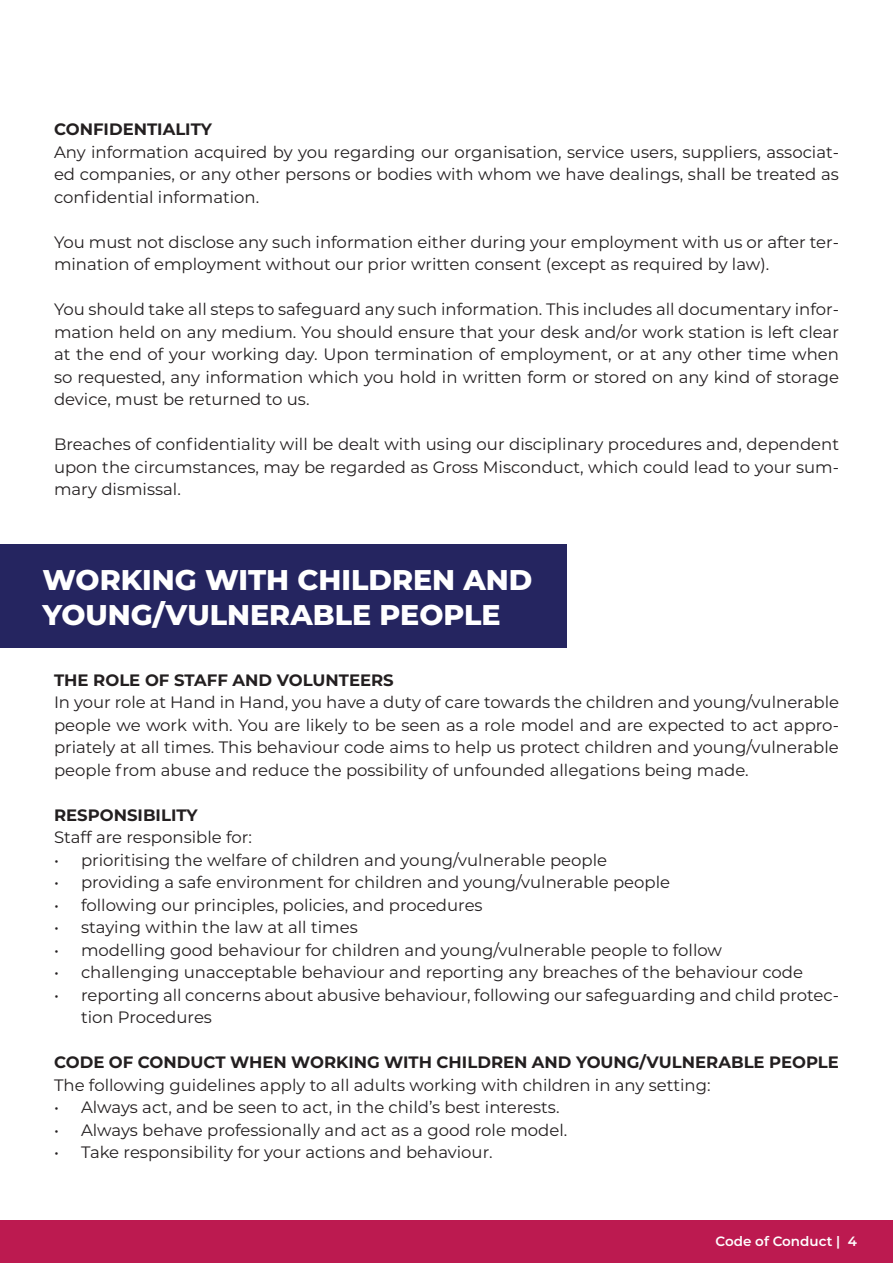
<style>
.page{position:relative;width:893px;height:1263px;background:#fff}
.page>*{position:absolute;margin:0;border:0;box-sizing:border-box;transform-origin:0 0}
.t1{font:800 28.5px/34.5px "Montserrat";color:#fff}
.t2{font:16.5px/22.5px "Montserrat";color:#231f20;text-align:justify}
.t3{font:700 16.5px "Montserrat";color:#231f20}
.t4{font:600 13.5px "Montserrat";color:#fff}
</style>
<div class="page">
<div style="left:0;top:1220px;width:893px;height:43px;background:#bc1a50"></div>
<div style="left:0;top:544px;width:567px;height:104px;background:#252560"></div>
<p class="t3" style="left:54px;top:117px;width:159px">CONFIDENTIALITY</p>
<p class="t2" style="left:54px;top:140px;width:786px">Any information acquired by you regarding our organisation, service users, suppliers, associat&shy;ed companies, or any other persons or bodies with whom we have dealings, shall be treated as confidential information.</p>
<p class="t2" style="left:54px;top:230px;width:786px">You must not disclose any such information either during your employment with us or after ter&shy;mination of employment without our prior written consent (except as required by law).</p>
<p class="t2" style="left:54px;top:297px;width:786px">You should take all steps to safeguard any such information. This includes all documentary infor&shy;mation held on any medium. You should ensure that your desk and/or work station is left clear at the end of your working day. Upon termination of employment, or at any other time when so requested, any information which you hold in written form or stored on any kind of storage device, must be returned to us.</p>
<p class="t2" style="left:54px;top:432px;width:786px">Breaches of confidentiality will be dealt with using our disciplinary procedures and, dependent upon the circumstances, may be regarded as Gross Misconduct, which could lead to your sum&shy;mary dismissal.</p>
<p class="t1" style="left:43px;top:561px;width:491px">WORKING WITH CHILDREN AND<br>YOUNG/VULNERABLE PEOPLE</p>
<p class="t3" style="left:54px;top:668px;width:341px">THE ROLE OF STAFF AND VOLUNTEERS</p>
<p class="t2" style="left:54px;top:690px;width:787px">In your role at Hand in Hand, you have a duty of care towards the children and young/vulnerable people we work with. You are likely to be seen as a role model and are expected to act appro&shy;priately at all times. This behaviour code aims to help us protect children and young/vulnerable people from abuse and reduce the possibility of unfounded allegations being made.</p>
<p class="t3" style="left:54px;top:803px;width:145px">RESPONSIBILITY</p>
<p class="t2" style="left:54px;top:825px;width:200px">Staff are responsible for:</p>
<p class="t2" style="left:54px;top:848px;width:555px">• prioritising the welfare of children and young/vulnerable people</p>
<p class="t2" style="left:54px;top:870px;width:618px">• providing a safe environment for children and young/vulnerable people</p>
<p class="t2" style="left:54px;top:893px;width:430px">• following our principles, policies, and procedures</p>
<p class="t2" style="left:54px;top:915px;width:305px">• staying within the law at all times</p>
<p class="t2" style="left:54px;top:938px;width:670px">• modelling good behaviour for children and young/vulnerable people to follow</p>
<p class="t2" style="left:54px;top:960px;width:750px">• challenging unacceptable behaviour and reporting any breaches of the behaviour code</p>
<p class="t2" style="left:81px;top:983px;width:759px;text-indent:-27px">• reporting all concerns about abusive behaviour, following our safeguarding and child protec&shy;tion Procedures</p>
<p class="t3" style="left:54px;top:1050px;width:786px">CODE OF CONDUCT WHEN WORKING WITH CHILDREN AND YOUNG/VULNERABLE PEOPLE</p>
<p class="t2" style="left:54px;top:1073px;width:658px">The following guidelines apply to all adults working with children in any setting:</p>
<p class="t2" style="left:54px;top:1095px;width:507px">• Always act, and be seen to act, in the child’s best interests.</p>
<p class="t2" style="left:54px;top:1118px;width:515px">• Always behave professionally and act as a good role model.</p>
<p class="t2" style="left:54px;top:1140px;width:440px">• Take responsibility for your actions and behaviour.</p>
<p class="t4" style="left:716px;top:1232px;width:143px">Code of Conduct | 4</p>
</div>
